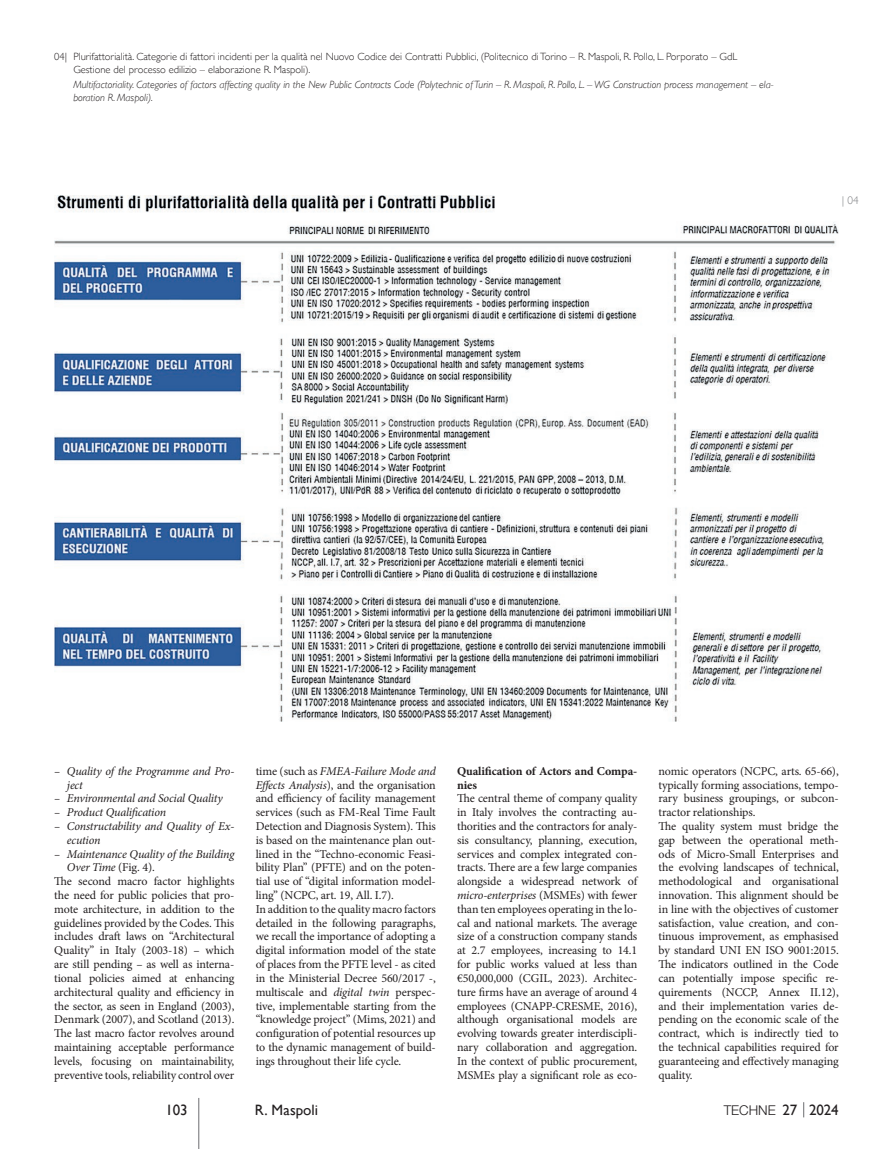
<style>
.page{position:relative;width:893px;height:1149px;background:#fff}
.page>*{position:absolute;margin:0;border:0;box-sizing:border-box;transform-origin:0 0}
.t1{font:15px "Gill Sans";color:#231f20}
.t2{font:300 13.5px "Helvetica Neue LT Std";color:#231f20}
.t3{font:12px/13.8px "Minion Pro";letter-spacing:-.01em;color:#231f20}
.t4{font:italic 12px/13.8px "Minion Pro";letter-spacing:-.02em;color:#231f20}
.t5{font:700 12px/13.8px "Minion Pro";letter-spacing:-.01em;color:#231f20}
.t6{font:300 11.25px "Gill Sans";color:#808285}
.t7{font:300 10.5px/12.8px "Gill Sans";color:#231f20}
.t8{font:italic 300 10.5px/12.8px "Gill Sans";color:#231f20}
.s1{font-style:normal}
.s2{font-style:italic}
.s3{font-family:"Gill Sans";font-weight:400;font-size:15px}
</style>
<div class="page">
<svg style="left:803px;top:1102px;width:1px;height:14px"></svg>
<hr style="left:198px;top:1097px;width:1px;height:51px;background:#6c6d70">
<img style="left:54px;top:196px;width:785px;height:525px">
<p class="t7" style="left:73px;top:50px;width:666px;text-indent:-19px">04| Plurifattorialità. Categorie di fattori incidenti per la qualità nel Nuovo Codice dei Contratti Pubblici, (Politecnico di Torino – R. Maspoli, R. Pollo, L. Porporato – GdL<br>Gestione del processo edilizio – elaborazione R. Maspoli).</p>
<p class="t8" style="left:73px;top:78px;width:702px">Multifactoriality. Categories of factors affecting quality in the New Public Contracts Code (Polytechnic of Turin – R. Maspoli, R. Pollo, L. – WG Construction process management – ela&shy;boration R. Maspoli).</p>
<p class="t6" style="left:842px;top:191px;width:18px">| 04</p>
<p class="t4" style="left:67px;top:763px;width:169px;text-indent:-13px">– Quality of the Programme and Pro&shy;ject</p>
<p class="t4" style="left:54px;top:791px;width:170px">– Environmental and Social Quality</p>
<p class="t4" style="left:54px;top:805px;width:113px">– Product Qualification</p>
<p class="t4" style="left:67px;top:819px;width:169px;text-indent:-13px">– Constructability and Quality of Ex&shy;ecution</p>
<p class="t4" style="left:54px;top:846px;width:182px">– Maintenance Quality of the Building</p>
<p class="t4" style="left:67px;top:860px;width:89px">Over Time <span class="s1">(Fig. 4).</span></p>
<p class="t3" style="left:54px;top:874px;width:182px">The second macro factor highlights</p>
<p class="t3" style="left:54px;top:888px;width:182px">the need for public policies that pro-</p>
<p class="t3" style="left:54px;top:901px;width:182px">mote architecture, in addition to the</p>
<p class="t3" style="left:54px;top:915px;width:182px">guidelines provided by the Codes. This</p>
<p class="t3" style="left:54px;top:929px;width:182px">includes draft laws on “Architectural</p>
<p class="t3" style="left:54px;top:943px;width:182px">Quality” in Italy (2003-18) – which</p>
<p class="t3" style="left:54px;top:957px;width:182px">are still pending – as well as interna-</p>
<p class="t3" style="left:54px;top:970px;width:182px">tional policies aimed at enhancing</p>
<p class="t3" style="left:54px;top:984px;width:182px">architectural quality and efficiency in</p>
<p class="t3" style="left:54px;top:998px;width:182px">the sector, as seen in England (2003),</p>
<p class="t3" style="left:54px;top:1012px;width:182px">Denmark (2007), and Scotland (2013).</p>
<p class="t3" style="left:54px;top:1026px;width:182px">The last macro factor revolves around</p>
<p class="t3" style="left:54px;top:1039px;width:182px">maintaining acceptable performance</p>
<p class="t3" style="left:54px;top:1053px;width:182px">levels, focusing on maintainability,</p>
<p class="t3" style="left:54px;top:1067px;width:182px">preventive tools, reliability control over</p>
<p class="t3" style="left:256px;top:763px;width:182px">time (such as <span class="s2">FMEA-Failure Mode and Effects Analysis</span>), and the organisation and efficiency of facility management services (such as FM-Real Time Fault Detection and Diagnosis System). This is based on the maintenance plan out&shy;lined in the “Techno-economic Feasi&shy;bility Plan” (PFTE) and on the poten&shy;tial use of “digital information model&shy;ling” (NCPC, art. 19, All. I.7).<br>In addition to the quality macro factors detailed in the following paragraphs, we recall the importance of adopting a digital information model of the state of places from the PFTE level - as cited in the Ministerial Decree 560/2017 -, multiscale and <span class="s2">digital twin</span> perspec&shy;tive, implementable starting from the “knowledge project” (Mims, 2021) and configuration of potential resources up to the dynamic management of build&shy;ings throughout their life cycle.</p>
<p class="t5" style="left:457px;top:763px;width:182px">Qualification of Actors and Compa&shy;nies</p>
<p class="t3" style="left:457px;top:791px;width:182px;text-align:justify">The central theme of company quality in Italy involves the contracting au&shy;thorities and the contractors for analy&shy;sis consultancy, planning, execution, services and complex integrated con&shy;tracts. There are a few large companies alongside a widespread network of <span class="s2">micro-enterprises</span> (MSMEs) with fewer than ten employees operating in the lo&shy;cal and national markets. The average size of a construction company stands at 2.7 employees, increasing to 14.1 for public works valued at less than €50,000,000 (CGIL, 2023). Architec&shy;ture firms have an average of around 4 employees (CNAPP-CRESME, 2016), although organisational models are evolving towards greater interdiscipli&shy;nary collaboration and aggregation.<br>In the context of public procurement, MSMEs play a significant role as eco-</p>
<p class="t3" style="left:659px;top:763px;width:182px">nomic operators (NCPC, arts. 65-66), typically forming associations, tempo&shy;rary business groupings, or subcon&shy;tractor relationships.<br>The quality system must bridge the gap between the operational meth&shy;ods of Micro-Small Enterprises and the evolving landscapes of technical, methodological and organisational innovation. This alignment should be in line with the objectives of customer satisfaction, value creation, and con&shy;tinuous improvement, as emphasised by standard UNI EN ISO 9001:2015.<br>The indicators outlined in the Code can potentially impose specific re&shy;quirements (NCCP, Annex II.12), and their implementation varies de&shy;pending on the economic scale of the contract, which is indirectly tied to the technical capabilities required for guaranteeing and effectively managing quality.</p>
<p class="t1" style="left:166px;top:1100px;width:24px">103</p>
<p class="t1" style="left:255px;top:1100px;width:65px">R. Maspoli</p>
<p class="t2" style="left:724px;top:1101px;width:117px">TECHNE <span class="s3">27 2024</span></p>
</div>
